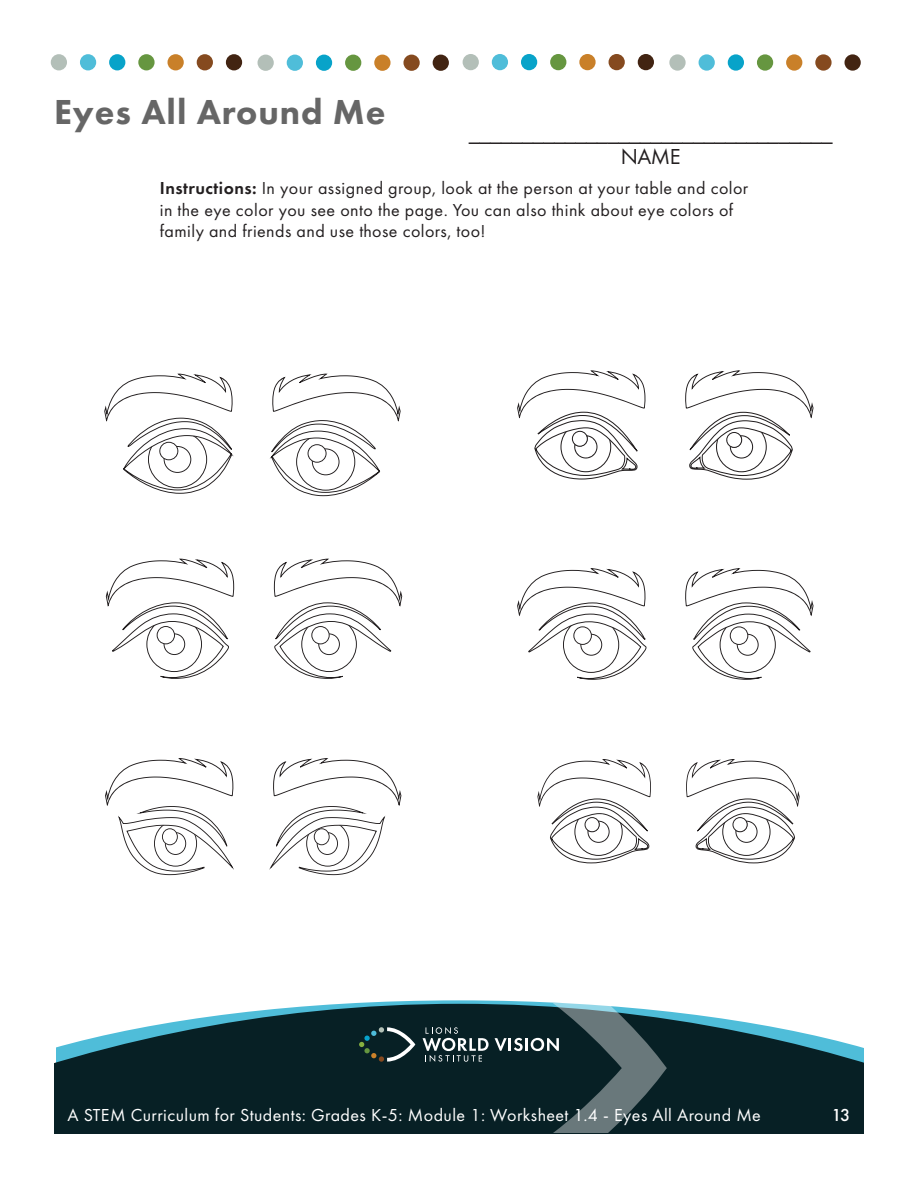
<style>
.page{position:relative;width:918px;height:1188px;background:#fff}
.page>*{position:absolute;margin:0;border:0;box-sizing:border-box;transform-origin:0 0}
.BODY{font:800 36px "Futura PT";letter-spacing:.025em;color:#666}
.BODY-2{font:22.5px "Futura PT";color:#231f20}
.BODY-3{font:18px/21.6px "Futura PT";letter-spacing:.025em;color:#231f20}
.BODY-4{font:18px "Futura PT";letter-spacing:.025em;color:#fff}
.BODY-5{font:500 18px "Futura PT";color:#fff}
.s1{font-weight:600}
</style>
<div class="page">
<svg style="left:54px;top:1004px;width:810px;height:130px;background:#304c52"></svg>
<div style="left:433px;top:55px;width:16px;height:16px;background:#422412;border-radius:50%"></div>
<div style="left:403px;top:55px;width:17px;height:16px;background:#854a1f;border-radius:50%"></div>
<div style="left:374px;top:55px;width:17px;height:16px;background:#c98029;border-radius:50%"></div>
<div style="left:345px;top:55px;width:16px;height:16px;background:#669640;border-radius:50%"></div>
<div style="left:316px;top:55px;width:16px;height:16px;background:#08a3c9;border-radius:50%"></div>
<div style="left:287px;top:55px;width:16px;height:16px;background:#4fbdd9;border-radius:50%"></div>
<div style="left:258px;top:55px;width:16px;height:16px;background:#b3bfb8;border-radius:50%"></div>
<div style="left:226px;top:54px;width:16px;height:16px;background:#422412;border-radius:50%"></div>
<div style="left:197px;top:54px;width:16px;height:16px;background:#854a1f;border-radius:50%"></div>
<div style="left:168px;top:54px;width:16px;height:16px;background:#c98029;border-radius:50%"></div>
<div style="left:138px;top:54px;width:17px;height:16px;background:#669640;border-radius:50%"></div>
<div style="left:109px;top:54px;width:16px;height:16px;background:#08a3c9;border-radius:50%"></div>
<div style="left:80px;top:54px;width:16px;height:16px;background:#4fbdd9;border-radius:50%"></div>
<div style="left:51px;top:54px;width:16px;height:16px;background:#b3bfb8;border-radius:50%"></div>
<div style="left:845px;top:54px;width:16px;height:17px;background:#422412;border-radius:50%"></div>
<div style="left:815px;top:54px;width:17px;height:17px;background:#854a1f;border-radius:50%"></div>
<div style="left:786px;top:54px;width:16px;height:17px;background:#c98029;border-radius:50%"></div>
<div style="left:757px;top:54px;width:16px;height:17px;background:#669640;border-radius:50%"></div>
<div style="left:728px;top:54px;width:16px;height:17px;background:#08a3c9;border-radius:50%"></div>
<div style="left:699px;top:54px;width:16px;height:17px;background:#4fbdd9;border-radius:50%"></div>
<div style="left:669px;top:54px;width:17px;height:17px;background:#b3bfb8;border-radius:50%"></div>
<div style="left:638px;top:54px;width:16px;height:16px;background:#422412;border-radius:50%"></div>
<div style="left:609px;top:54px;width:16px;height:16px;background:#854a1f;border-radius:50%"></div>
<div style="left:579px;top:54px;width:17px;height:16px;background:#c98029;border-radius:50%"></div>
<div style="left:550px;top:54px;width:16px;height:16px;background:#669640;border-radius:50%"></div>
<div style="left:521px;top:54px;width:16px;height:16px;background:#08a3c9;border-radius:50%"></div>
<div style="left:492px;top:54px;width:16px;height:16px;background:#4fbdd9;border-radius:50%"></div>
<div style="left:463px;top:54px;width:16px;height:16px;background:#b3bfb8;border-radius:50%"></div>
<svg style="left:106px;top:559px;width:128px;height:120px"></svg>
<svg style="left:274px;top:559px;width:128px;height:120px"></svg>
<svg style="left:105px;top:758px;width:129px;height:117px"></svg>
<svg style="left:269px;top:758px;width:132px;height:117px"></svg>
<svg style="left:104px;top:373px;width:130px;height:121px"></svg>
<svg style="left:270px;top:373px;width:131px;height:124px"></svg>
<svg style="left:517px;top:370px;width:129px;height:110px"></svg>
<svg style="left:685px;top:370px;width:129px;height:110px"></svg>
<svg style="left:517px;top:568px;width:130px;height:112px"></svg>
<svg style="left:685px;top:568px;width:129px;height:112px"></svg>
<svg style="left:537px;top:759px;width:114px;height:105px"></svg>
<svg style="left:686px;top:759px;width:114px;height:105px"></svg>
<svg style="left:359px;top:1003px;width:308px;height:130px;background:#223a3f"></svg>
<p class="BODY" style="left:54px;top:89px;width:333px">Eyes All Around Me</p>
<p class="BODY-2" style="left:469px;top:121px;width:365px">__________________________________</p>
<p class="BODY-2" style="left:621px;top:143px;width:61px">NAME</p>
<p class="BODY-3" style="left:160px;top:177px;width:590px"><span class="s1">Instructions:</span> In your assigned group, look at the person at your table and color in the eye color you see onto the page. You can also think about eye colors of family and friends and use those colors, too!</p>
<p class="BODY-4" style="left:68px;top:1104px;width:695px">A STEM Curriculum for Students: Grades K-5: Module 1: Worksheet 1.4 - Eyes All Around Me</p>
<p class="BODY-5" style="left:831px;top:1104px;width:21px">13</p>
</div>
